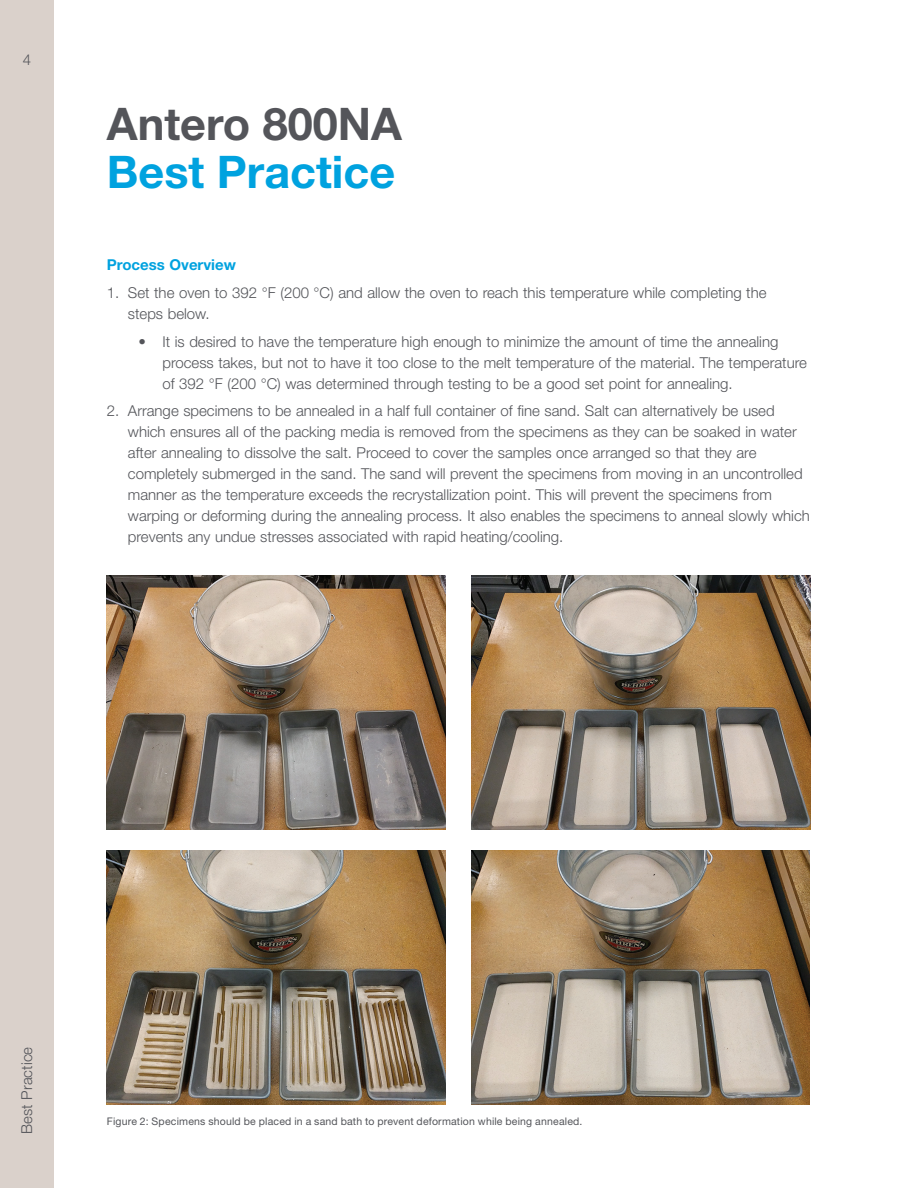
<style>
.page{position:relative;width:918px;height:1188px;background:#fff}
.page>*{position:absolute;margin:0;border:0;box-sizing:border-box;transform-origin:0 0}
.t1{font:700 45px "Helvetica Neue LT Std";color:#00a2df}
.t2{font:700 45px "Helvetica Neue LT Std";color:#54555a}
.t3{font:300 15px/21px "Helvetica Neue LT Std";color:#54555a}
.t4{font:700 15px "Helvetica Neue LT Std";color:#00a2df}
.t5{font:10.5px "Helvetica Neue LT Std";letter-spacing:.015em;color:#54555a}
</style>
<div class="page">
<div style="left:0;top:0;width:54px;height:1188px;background:#dad1cb"></div>
<img style="left:471px;top:850px;width:339px;height:254px">
<img style="left:471px;top:576px;width:339px;height:254px">
<img style="left:107px;top:576px;width:339px;height:254px">
<img style="left:107px;top:850px;width:339px;height:254px">
<p class="t3" style="left:23px;top:49px;width:10px">4</p>
<h1 class="t2" style="left:107px;top:96px;width:297px">Antero 800NA</h1>
<h1 class="t1" style="left:107px;top:144px;width:290px">Best Practice</h1>
<p class="t4" style="left:107px;top:255px;width:131px">Process Overview</p>
<p class="t3" style="left:128px;top:282px;width:640px;text-indent:-21px">1. Set the oven to 392 °F (200 °C) and allow the oven to reach this temperature while completing the steps below.</p>
<p class="t3" style="left:162px;top:330px;width:646px;text-indent:-24px">• It is desired to have the temperature high enough to minimize the amount of time the annealing process takes, but not to have it too close to the melt temperature of the material. The temperature of 392 °F (200 °C) was determined through testing to be a good set point for annealing.</p>
<p class="t3" style="left:128px;top:400px;width:684px;text-indent:-21px">2. Arrange specimens to be annealed in a half full container of fine sand. Salt can alternatively be used which ensures all of the packing media is removed from the specimens as they can be soaked in water after annealing to dissolve the salt. Proceed to cover the samples once arranged so that they are completely submerged in the sand. The sand will prevent the specimens from moving in an uncontrolled manner as the temperature exceeds the recrystallization point. This will prevent the specimens from warping or deforming during the annealing process. It also enables the specimens to anneal slowly which prevents any undue stresses associated with rapid heating/cooling.</p>
<p class="t3" style="left:16px;top:1134px;width:89px;rotate:-90deg">Best Practice</p>
<p class="t5" style="left:107px;top:1115px;width:477px">Figure 2: Specimens should be placed in a sand bath to prevent deformation while being annealed.</p>
</div>
